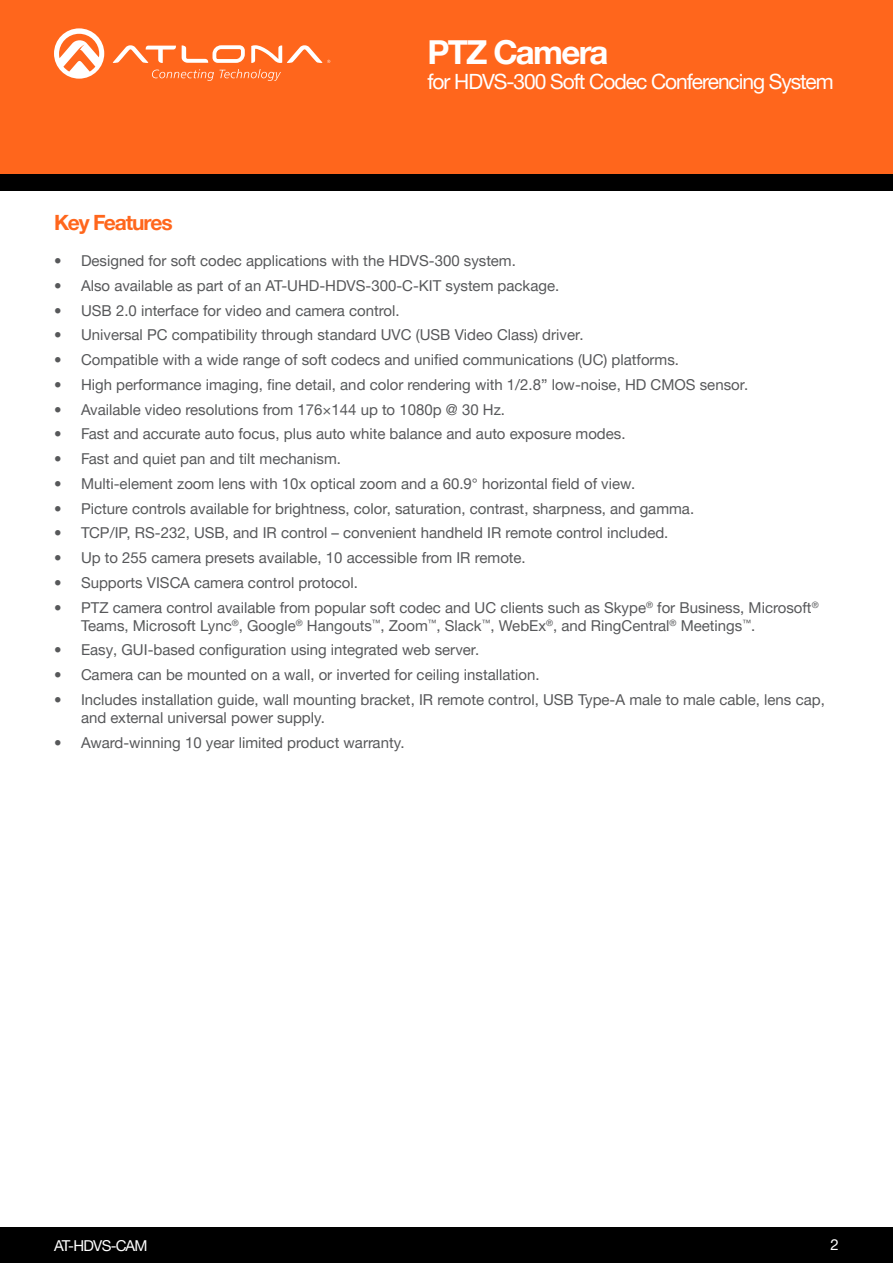
<style>
.page{position:relative;width:893px;height:1263px;background:#fff}
.page>*{position:absolute;margin:0;border:0;box-sizing:border-box;transform-origin:0 0}
.t1{font:700 33px "Helvetica Neue LTW1 G";letter-spacing:-.05em;color:#fff}
.t2{font:21px "Helvetica Neue LTW1 G";letter-spacing:-.05em;color:#fff}
.Product_Type_First_P{font:700 21px "Helvetica Neue LTW1 G";letter-spacing:-.05em;color:#ff661c}
.t3{font:15px/18px "Helvetica Neue LTW1 G";color:#57585a}
.t4{font:15px "Helvetica Neue LTW1 G";letter-spacing:-.05em;color:#fff}
</style>
<div class="page">
<div style="left:0;top:1227px;width:893px;height:36px;background:#000"></div>
<div style="left:0;top:0;width:893px;height:174px;background:#ff661c"></div>
<div style="left:0;top:174px;width:893px;height:17px;background:#000"></div>
<svg style="left:182px;top:45px;width:63px;height:18px"></svg>
<svg style="left:113px;top:45px;width:63px;height:18px"></svg>
<svg style="left:251px;top:45px;width:79px;height:18px"></svg>
<svg style="left:54px;top:28px;width:50px;height:51px"></svg>
<svg style="left:152px;top:69px;width:129px;height:12px"></svg>
<h1 class="t1" style="left:427px;top:32px;width:183px">PTZ Camera</h1>
<h2 class="t2" style="left:427px;top:68px;width:408px">for HDVS-300 Soft Codec Conferencing System</h2>
<p class="Product_Type_First_P" style="left:54px;top:209px;width:120px">Key Features</p>
<p class="t3" style="left:54px;top:252px;width:463px">• Designed for soft codec applications with the HDVS-300 system.</p>
<p class="t3" style="left:54px;top:276px;width:507px">• Also available as part of an AT-UHD-HDVS-300-C-KIT system package.</p>
<p class="t3" style="left:54px;top:301px;width:347px">• USB 2.0 interface for video and camera control.</p>
<p class="t3" style="left:54px;top:326px;width:531px">• Universal PC compatibility through standard UVC (USB Video Class) driver.</p>
<p class="t3" style="left:54px;top:351px;width:627px">• Compatible with a wide range of soft codecs and unified communications (UC) platforms.</p>
<p class="t3" style="left:54px;top:375px;width:696px">• High performance imaging, fine detail, and color rendering with 1/2.8” low-noise, HD CMOS sensor.</p>
<p class="t3" style="left:54px;top:400px;width:453px">• Available video resolutions from 176×144 up to 1080p @ 30 Hz.</p>
<p class="t3" style="left:54px;top:425px;width:573px">• Fast and accurate auto focus, plus auto white balance and auto exposure modes.</p>
<p class="t3" style="left:54px;top:450px;width:288px">• Fast and quiet pan and tilt mechanism.</p>
<p class="t3" style="left:54px;top:474px;width:583px">• Multi-element zoom lens with 10x optical zoom and a 60.9° horizontal field of view.</p>
<p class="t3" style="left:54px;top:499px;width:642px">• Picture controls available for brightness, color, saturation, contrast, sharpness, and gamma.</p>
<p class="t3" style="left:54px;top:524px;width:616px">• TCP/IP, RS-232, USB, and IR control – convenient handheld IR remote control included.</p>
<p class="t3" style="left:54px;top:549px;width:473px">• Up to 255 camera presets available, 10 accessible from IR remote.</p>
<p class="t3" style="left:54px;top:573px;width:306px">• Supports VISCA camera control protocol.</p>
<p class="t3" style="left:81px;top:598px;width:739px;text-indent:-27px">• PTZ camera control available from popular soft codec and UC clients such as Skype<sup>®</sup> for Business, Microsoft<sup>®<br></sup>Teams, Microsoft Lync<sup>®</sup>, Google<sup>®</sup> Hangouts<sup>™</sup>, Zoom<sup>™</sup>, Slack<sup>™</sup>, WebEx<sup>®</sup>, and RingCentral<sup>®</sup> Meetings<sup>™</sup>.</p>
<p class="t3" style="left:54px;top:641px;width:427px">• Easy, GUI-based configuration using integrated web server.</p>
<p class="t3" style="left:54px;top:666px;width:487px">• Camera can be mounted on a wall, or inverted for ceiling installation.</p>
<p class="t3" style="left:81px;top:690px;width:745px;text-indent:-27px">• Includes installation guide, wall mounting bracket, IR remote control, USB Type-A male to male cable, lens cap, and external universal power supply.</p>
<p class="t3" style="left:54px;top:733px;width:352px">• Award-winning 10 year limited product warranty.</p>
<p class="t4" style="left:54px;top:1236px;width:95px">AT-HDVS-CAM</p>
<p class="t4" style="left:831px;top:1235px;width:10px">2</p>
</div>
